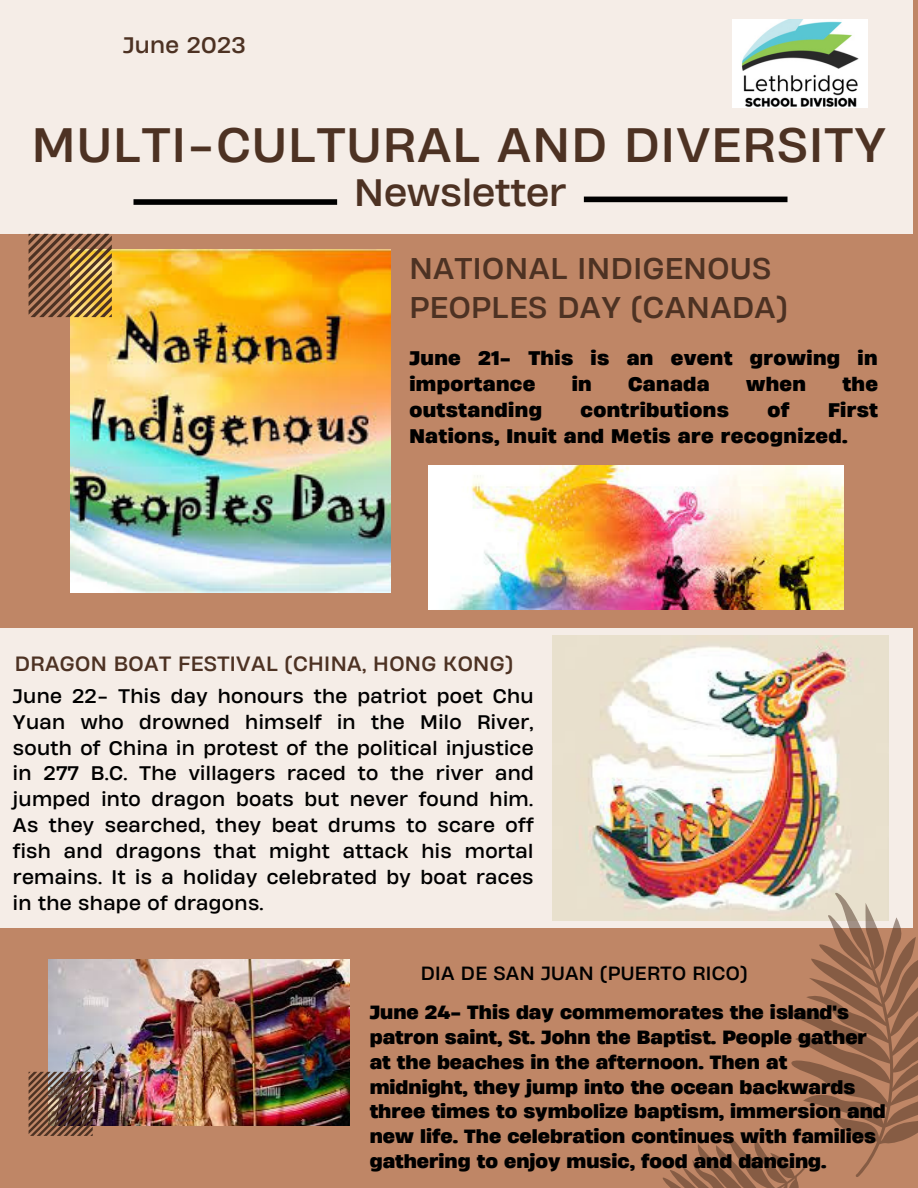
<style>
.page{position:relative;width:918px;height:1188px;background:#bf8666}
.page>*{position:absolute;margin:0;border:0;box-sizing:border-box;transform-origin:0 0}
.t1{font:45.45px "Heading Now 74";letter-spacing:.03em;color:#4d3223}
.t2{font:36px "Heading Now 74";color:#4d3223}
.t3{font:28.2px/39.2px "Heading Now 74";letter-spacing:.02em;color:#4d3223}
.t4{font:21.15px "Heading Now 74";letter-spacing:.02em;color:#4d3223}
.t5{font:19.5px "Heading Now 74";letter-spacing:.02em;color:#4d3223}
.t6{font:18.45px/25.8px "Heading Now 74";letter-spacing:.02em;color:#000;text-align:justify}
.t7{font:700 18.45px/25.8px "Heading Now 76";letter-spacing:.02em;color:#000}
.t8{font:700 18px/24.8px "Heading Now 76";color:#000}
.t9{font:18px "Heading Now 74";letter-spacing:.02em;color:#000}
</style>
<div class="page">
<img style="left:70px;top:250px;width:321px;height:343px">
<img style="left:48px;top:959px;width:302px;height:167px">
<div style="left:0;top:629px;width:913px;height:299px;background:#f5ede7"></div>
<img style="left:553px;top:636px;width:336px;height:285px">
<div style="left:0;top:0;width:913px;height:234px;background:#f5ede7"></div>
<svg style="left:29px;top:234px;width:83px;height:83px"></svg>
<img style="left:29px;top:1072px;width:64px;height:64px">
<svg style="left:732px;top:858px;width:186px;height:319px"></svg>
<svg style="left:662px;top:1126px;width:152px;height:62px"></svg>
<div style="left:584px;top:197px;width:204px;height:5px;background:#000"></div>
<div style="left:134px;top:199px;width:203px;height:6px;background:#000"></div>
<img style="left:732px;top:20px;width:135px;height:87px">
<img style="left:429px;top:466px;width:415px;height:144px">
<p class="t4" style="left:123px;top:31px;width:124px">June 2023</p>
<p class="t1" style="left:32px;top:114px;width:856px">MULTI-CULTURAL AND DIVERSITY</p>
<p class="t2" style="left:354px;top:169px;width:214px">Newsletter</p>
<p class="t3" style="left:409px;top:248px;width:380px">NATIONAL INDIGENOUS<br>PEOPLES DAY (CANADA)</p>
<p class="t7" style="left:409px;top:345px;width:470px">June 21- This is an event growing in importance</p>
<p class="t7" style="left:572px;top:371px;width:22px">in</p>
<p class="t7" style="left:628px;top:371px;width:83px">Canada</p>
<p class="t7" style="left:746px;top:371px;width:62px">when</p>
<p class="t7" style="left:842px;top:371px;width:37px">the</p>
<p class="t7" style="left:409px;top:397px;width:134px">outstanding</p>
<p class="t7" style="left:581px;top:397px;width:150px">contributions</p>
<p class="t7" style="left:767px;top:397px;width:24px">of</p>
<p class="t7" style="left:409px;top:397px;width:470px;text-indent:419px">First<br>Nations, Inuit and Metis are recognized.</p>
<p class="t5" style="left:15px;top:651px;width:499px">DRAGON BOAT FESTIVAL (CHINA, HONG KONG)</p>
<p class="t6" style="left:13px;top:683px;width:523px">June 22- This day honours the patriot poet Chu Yuan who drowned himself in the Milo River, south of China in protest of the political injustice in 277 B.C. The villagers raced to the river and jumped into dragon boats but never found him.<br>As they searched, they beat drums to scare off fish and dragons that might attack his mortal remains. It is a holiday celebrated by boat races in the shape of dragons.</p>
<p class="t9" style="left:421px;top:961px;width:328px">DIA DE SAN JUAN (PUERTO RICO)</p>
<p class="t8" style="left:370px;top:1000px;width:518px">June 24- This day commemorates the island's patron saint, St. John the Baptist. People gather at the beaches in the afternoon. Then at midnight, they jump into the ocean backwards three times to symbolize baptism, immersion and new life. The celebration continues with families gathering to enjoy music, food and dancing.</p>
</div>
